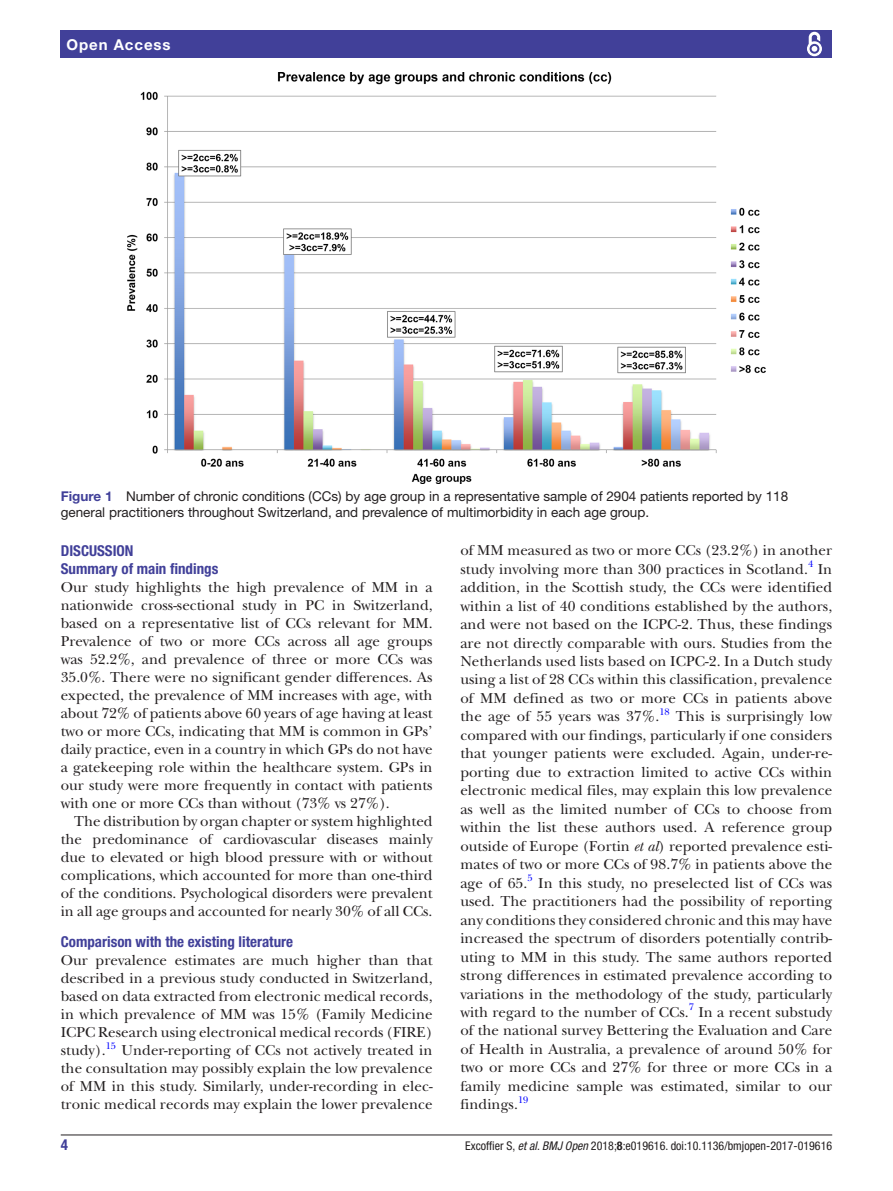
<style>
.page{position:relative;width:893px;height:1191px;background:#fff}
.page>*{position:absolute;margin:0;border:0;box-sizing:border-box;transform-origin:0 0}
.t1{font:15px/18.5px "New Baskerville";letter-spacing:.005em;color:#231f20;text-align:justify}
.t2{font:700 condensed 15px/18px "Helvetica Neue LT Std";color:#414099}
.t3{font:700 15px "Helvetica Neue LT Std";letter-spacing:.065em;color:#fff}
.t4{font:13.5px/16.2px "Helvetica Neue LT Std";color:#231f20}
.t5{font:condensed 12px "Helvetica Neue LT Std";color:#231f20}
.t6{font:9.9px "New Baskerville";color:#00f}
.s1{font-weight:700;color:#414099}
.s2{font-style:italic}
.s3{font-weight:700}
</style>
<div class="page">
<hr style="left:61px;top:1134px;width:771px;height:1px;background:#231f20">
<div style="left:61px;top:31px;width:771px;height:27px;background:#414099"></div>
<svg style="left:807px;top:31px;width:15px;height:26px"></svg>
<img style="left:127px;top:73px;width:638px;height:410px">
<p class="t3" style="left:66px;top:35px;width:106px">Open Access</p>
<p class="t4" style="left:61px;top:488px;width:729px"><span class="s1">Figure 1</span> Number of chronic conditions (CCs) by age group in a representative sample of 2904 patients reported by 118 general practitioners throughout Switzerland, and prevalence of multimorbidity in each age group.</p>
<p class="t2" style="left:61px;top:541px;width:159px">Discussion<br>Summary of main findings</p>
<p class="t1" style="left:61px;top:578px;width:373px;line-height:18px">Our study highlights the high prevalence of MM in a nationwide cross-sectional study in PC in Switzerland, based on a representative list of CCs relevant for MM.<br>Prevalence of two or more CCs across all age groups was 52.2%, and prevalence of three or more CCs was 35.0%. There were no significant gender differences. As expected, the prevalence of MM increases with age, with about 72% of patients above 60 years of age having at least two or more CCs, indicating that MM is common in GPs’ daily practice, even in a country in which GPs do not have a gatekeeping role within the healthcare system. GPs in our study were more frequently in contact with patients with one or more CCs than without (73% vs 27%).</p>
<p class="t1" style="left:61px;top:812px;width:373px;line-height:18px;text-indent:14px">The distribution by organ chapter or system highlighted the predominance of cardiovascular diseases mainly due to elevated or high blood pressure with or without complications, which accounted for more than one-third of the conditions. Psychological disorders were prevalent in all age groups and accounted for nearly 30% of all CCs.</p>
<p class="t2" style="left:61px;top:932px;width:234px">Comparison with the existing literature</p>
<p class="t1" style="left:61px;top:951px;width:373px;line-height:18px">Our prevalence estimates are much higher than that described in a previous study conducted in Switzerland, based on data extracted from electronic medical records, in which prevalence of MM was 15% (Family Medicine ICPC Research using electronical medical records (FIRE) study).</p>
<p class="t6" style="left:106px;top:1039px;width:12px">15</p>
<p class="t1" style="left:61px;top:1041px;width:373px;line-height:18px;text-indent:61px">Under-reporting of CCs not actively treated in the consultation may possibly explain the low prevalence of MM in this study. Similarly, under-recording in elec&shy;tronic medical records may explain the lower prevalence</p>
<p class="t1" style="left:460px;top:541px;width:373px">of MM measured as two or more CCs (23.2%) in another study involving more than 300 practices in Scotland.<sup>4</sup> In addition, in the Scottish study, the CCs were identified within a list of 40 conditions established by the authors, and were not based on the ICPC-2. Thus, these findings are not directly comparable with ours. Studies from the Netherlands used lists based on ICPC-2. In a Dutch study using a list of 28 CCs within this classification, prevalence of MM defined as two or more CCs in patients above the age of 55 years was 37%.</p>
<p class="t6" style="left:659px;top:705px;width:12px">18</p>
<p class="t1" style="left:460px;top:707px;width:373px;text-indent:216px">This is surprisingly low compared with our findings, particularly if one considers that younger patients were excluded. Again, under-re&shy;porting due to extraction limited to active CCs within electronic medical files, may explain this low prevalence as well as the limited number of CCs to choose from within the list these authors used. A reference group outside of Europe (Fortin <span class="s2">et al</span>) reported prevalence esti&shy;mates of two or more CCs of 98.7% in patients above the age of 65.<sup>5</sup> In this study, no preselected list of CCs was used. The practitioners had the possibility of reporting any conditions they considered chronic and this may have increased the spectrum of disorders potentially contrib&shy;uting to MM in this study. The same authors reported strong differences in estimated prevalence according to variations in the methodology of the study, particularly with regard to the number of CCs.</p>
<p class="t6" style="left:689px;top:1001px;width:7px">7</p>
<p class="t1" style="left:460px;top:1003px;width:373px;text-indent:238px">In a recent substudy of the national survey Bettering the Evaluation and Care of Health in Australia, a prevalence of around 50% for two or more CCs and 27% for three or more CCs in a family medicine sample was estimated, similar to our findings.<sup>19</sup></p>
<p class="t2" style="left:61px;top:1135px;width:9px">4</p>
<p class="t5" style="left:465px;top:1138px;width:368px">Excoffier S, <span class="s2">et al</span>. <span class="s2">BMJ Open</span> 2018;<span class="s3">8</span>:e019616. doi:10.1136/bmjopen-2017-019616</p>
</div>
